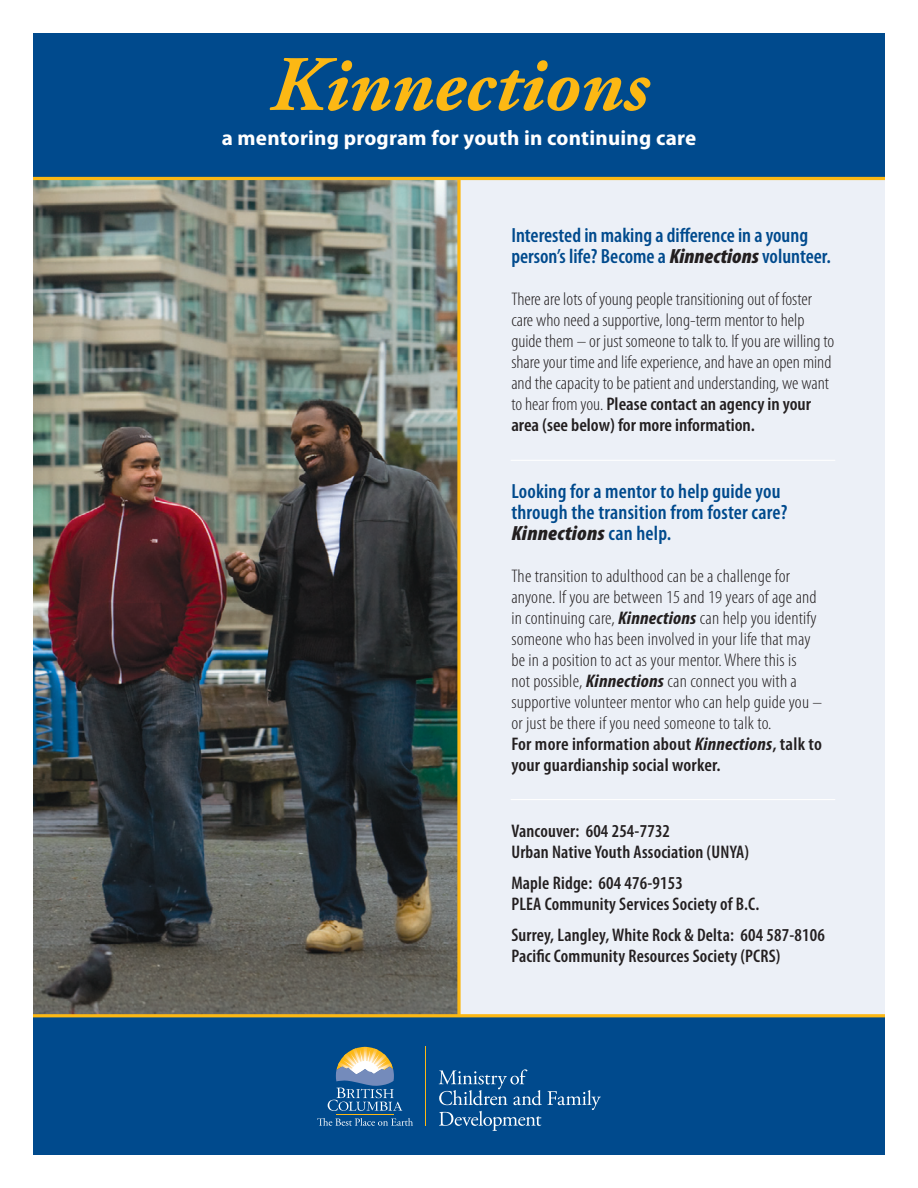
<style>
.page{position:relative;width:918px;height:1188px;background:#fff}
.page>*{position:absolute;margin:0;border:0;box-sizing:border-box;transform-origin:0 0}
.t1{font:italic 700 78.3px "Adobe Garamond Pro";color:#fcb814}
.t2{font:700 semi-condensed 21.3px "Myriad Pro";letter-spacing:.01em;color:#fff;scale:1.06 1}
.t3{font:600 condensed 20.55px/21px "Myriad Pro";color:#004a8d}
.t4{font:300 condensed 18.3px/21px "Myriad Pro";color:#231f20;scale:1.06 1}
.t5{font:300 condensed 18.3px/21px "Myriad Pro";color:#231f20;scale:1.05 1}
.t6{font:600 condensed 18.3px/21px "Myriad Pro";letter-spacing:.01em;color:#231f20}
.s1{font-weight:900;font-style:italic;color:#231f20}
.s2{font-weight:600}
.s3{font-weight:700;font-style:italic}
</style>
<div class="page">
<div style="left:434px;top:103px;width:451px;height:987px;background:#ecf0f7"></div>
<img style="left:34px;top:180px;width:423px;height:834px">
<div style="left:33px;top:1015px;width:852px;height:150px;background:#004a8d"></div>
<div style="left:33px;top:7px;width:852px;height:172px;background:#004a8d"></div>
<hr style="left:33px;top:177px;width:852px;height:3px;background:#fcb814">
<hr style="left:33px;top:1014px;width:852px;height:3px;background:#fcb814">
<svg style="left:457px;top:180px;width:4px;height:835px;background:#ebb531"></svg>
<hr style="left:425px;top:1047px;width:1px;height:79px;background:#fcb814">
<hr style="left:337px;top:1114px;width:57px;height:1px;background:#fcb814">
<svg style="left:328px;top:1047px;width:74px;height:64px"></svg>
<svg style="left:317px;top:1118px;width:96px;height:8px"></svg>
<svg style="left:439px;top:1069px;width:162px;height:62px"></svg>
<hr style="left:511px;top:460px;width:324px;height:1px;background:#fff">
<hr style="left:511px;top:799px;width:324px;height:1px;background:#fff">
<div style="left:0;top:0;width:918px;height:1188px;border:33px solid #fff"></div>
<p class="t1" style="left:270px;top:40px;width:380px">Kinnections</p>
<p class="t2" style="left:222px;top:126px;width:449px">a mentoring program for youth in continuing care</p>
<p class="t3" style="left:511px;top:225px;width:321px">Interested in making a difference in a young person’s life? Become a <span class="s1">Kinnections</span> volunteer.</p>
<p class="t5" style="left:511px;top:289px;width:309px">There are lots of young people transitioning out of foster care who need a supportive, long-term mentor to help guide them – or just someone to talk to. If you are willing to share your time and life experience, and have an open mind and the capacity to be patient and understanding, we want to hear from you. <span class="s2">Please contact an agency in your area (see below) for more information.</span></p>
<p class="t3" style="left:511px;top:481px;width:277px">Looking for a mentor to help guide you through the transition from foster care?<br><span class="s1">Kinnections</span> can help.</p>
<p class="t4" style="left:511px;top:565px;width:295px">The transition to adulthood can be a challenge for anyone. If you are between 15 and 19 years of age and in continuing care, <span class="s3">Kinnections</span> can help you identify someone who has been involved in your life that may be in a position to act as your mentor. Where this is<br>not possible, <span class="s3">Kinnections</span> can connect you with a supportive volunteer mentor who can help guide you – or just be there if you need someone to talk to.<br><span class="s2">For more information about</span> <span class="s3">Kinnections</span><span class="s2">, talk to your guardianship social worker.</span></p>
<p class="t6" style="left:511px;top:820px;width:239px">Vancouver: 604 254-7732<br>Urban Native Youth Association (UNYA)</p>
<p class="t6" style="left:511px;top:873px;width:250px">Maple Ridge: 604 476-9153<br>PLEA Community Services Society of B.C.</p>
<p class="t6" style="left:511px;top:925px;width:315px">Surrey, Langley, White Rock &amp; Delta: 604 587-8106<br>Pacific Community Resources Society (PCRS)</p>
</div>
